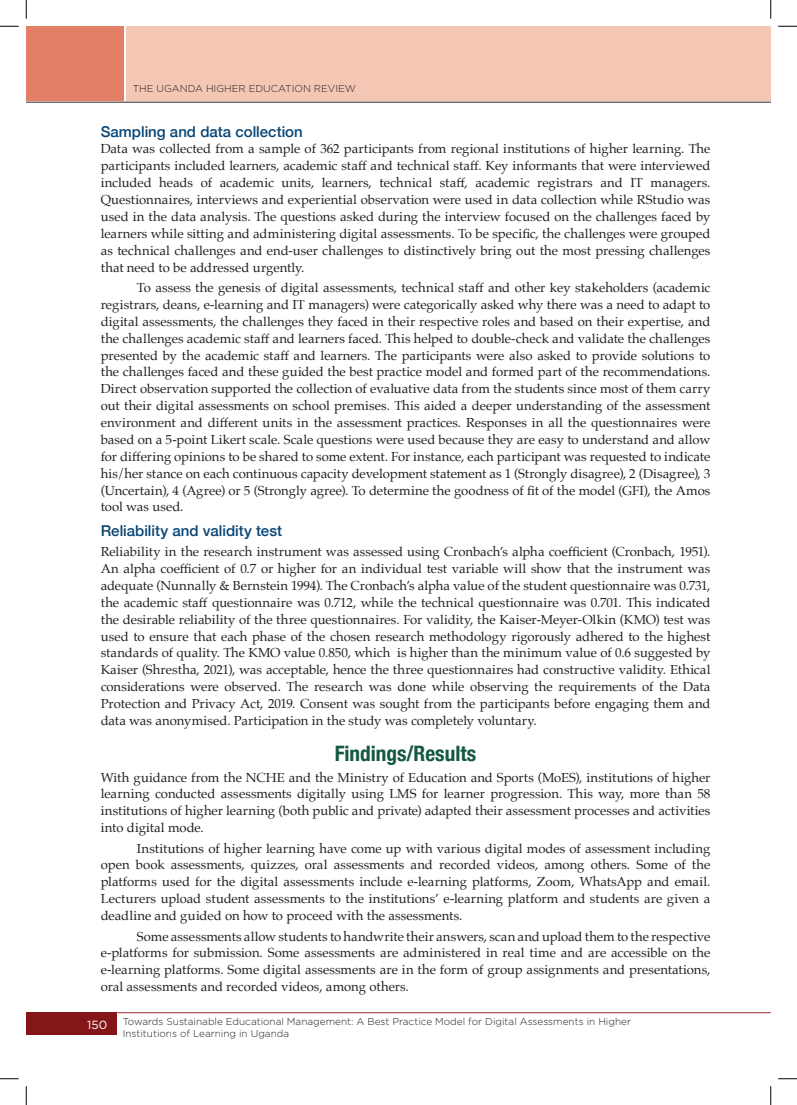
<style>
.page{position:relative;width:797px;height:1105px;background:#fff}
.page>*{position:absolute;margin:0;border:0;box-sizing:border-box;transform-origin:0 0}
.Intro_Head{font:700 condensed 21.25px "Helvetica Neue";color:#145940}
.Left_Head{font:500 15px "Helvetica Neue";color:#084575}
.Bodytext{font:13.12px/16.9px "Palatino";color:#231f20;text-align:justify}
.Bodytext_2_parag{font:13.12px/16.9px "Palatino";color:#231f20;text-align:justify}
.t1{font:11.88px "Gotham";color:#fff}
.t2{font:300 10px/12px "Gotham";color:#231f20}
</style>
<div class="page">
<div style="left:26px;top:1013px;width:91px;height:22px;background:#851618"></div>
<hr style="left:117px;top:1012px;width:653px;height:1px;background:#9b2d32">
<div style="left:126px;top:26px;width:644px;height:75px;background:#f4c7b5"></div>
<div style="left:26px;top:26px;width:97px;height:75px;background:#e37f66"></div>
<hr style="left:26px;top:102px;width:744px;height:1px;background:#231f20">
<svg style="left:0;top:25px;width:19px;height:2px"></svg>
<svg style="left:778px;top:25px;width:19px;height:2px"></svg>
<svg style="left:0;top:1078px;width:19px;height:1px"></svg>
<svg style="left:778px;top:1078px;width:19px;height:1px"></svg>
<svg style="left:25px;top:0;width:2px;height:19px"></svg>
<svg style="left:25px;top:1086px;width:2px;height:19px"></svg>
<svg style="left:770px;top:0;width:1px;height:19px"></svg>
<svg style="left:770px;top:1086px;width:1px;height:19px"></svg>
<p class="t2" style="left:133px;top:82px;width:225px">THE UGANDA HIGHER EDUCATION REVIEW</p>
<p class="Left_Head" style="left:101px;top:119px;width:204px">Sampling and data collection</p>
<p class="Bodytext" style="left:101px;top:140px;width:611px">Data was collected from a sample of 362 participants from regional institutions of higher learning. The participants included learners, academic staff and technical staff. Key informants that were interviewed included heads of academic units, learners, technical staff, academic registrars and IT managers.<br>Questionnaires, interviews and experiential observation were used in data collection while RStudio was used in the data analysis. The questions asked during the interview focused on the challenges faced by learners while sitting and administering digital assessments. To be specific, the challenges were grouped as technical challenges and end-user challenges to distinctively bring out the most pressing challenges that need to be addressed urgently.</p>
<p class="Bodytext_2_parag" style="left:101px;top:279px;width:611px;text-indent:36px">To assess the genesis of digital assessments, technical staff and other key stakeholders (academic registrars, deans, e-learning and IT managers) were categorically asked why there was a need to adapt to digital assessments, the challenges they faced in their respective roles and based on their expertise, and the challenges academic staff and learners faced. This helped to double-check and validate the challenges presented by the academic staff and learners. The participants were also asked to provide solutions to the challenges faced and these guided the best practice model and formed part of the recommendations.<br>Direct observation supported the collection of evaluative data from the students since most of them carry out their digital assessments on school premises. This aided a deeper understanding of the assessment environment and different units in the assessment practices. Responses in all the questionnaires were based on a 5-point Likert scale. Scale questions were used because they are easy to understand and allow for differing opinions to be shared to some extent. For instance, each participant was requested to indicate his/her stance on each continuous capacity development statement as 1 (Strongly disagree), 2 (Disagree), 3 (Uncertain), 4 (Agree) or 5 (Strongly agree). To determine the goodness of fit of the model (GFI), the Amos tool was used.</p>
<p class="Left_Head" style="left:101px;top:518px;width:183px">Reliability and validity test</p>
<p class="Bodytext" style="left:101px;top:543px;width:611px">Reliability in the research instrument was assessed using Cronbach’s alpha coefficient (Cronbach, 1951).<br>An alpha coefficient of 0.7 or higher for an individual test variable will show that the instrument was adequate (Nunnally &amp; Bernstein 1994). The Cronbach’s alpha value of the student questionnaire was 0.731, the academic staff questionnaire was 0.712, while the technical questionnaire was 0.701. This indicated the desirable reliability of the three questionnaires. For validity, the Kaiser-Meyer-Olkin (KMO) test was used to ensure that each phase of the chosen research methodology rigorously adhered to the highest standards of quality. The KMO value 0.850, which is higher than the minimum value of 0.6 suggested by Kaiser (Shrestha, 2021), was acceptable, hence the three questionnaires had constructive validity. Ethical considerations were observed. The research was done while observing the requirements of the Data Protection and Privacy Act, 2019. Consent was sought from the participants before engaging them and data was anonymised. Participation in the study was completely voluntary.</p>
<p class="Intro_Head" style="left:335px;top:736px;width:143px">Findings/Results</p>
<p class="Bodytext" style="left:101px;top:768px;width:611px">With guidance from the NCHE and the Ministry of Education and Sports (MoES), institutions of higher learning conducted assessments digitally using LMS for learner progression. This way, more than 58 institutions of higher learning (both public and private) adapted their assessment processes and activities into digital mode.</p>
<p class="Bodytext_2_parag" style="left:101px;top:840px;width:611px;text-indent:36px">Institutions of higher learning have come up with various digital modes of assessment including open book assessments, quizzes, oral assessments and recorded videos, among others. Some of the platforms used for the digital assessments include e-learning platforms, Zoom, WhatsApp and email.<br>Lecturers upload student assessments to the institutions’ e-learning platform and students are given a deadline and guided on how to proceed with the assessments.</p>
<p class="Bodytext_2_parag" style="left:101px;top:927px;width:611px;text-indent:36px">Some assessments allow students to handwrite their answers, scan and upload them to the respective e-platforms for submission. Some assessments are administered in real time and are accessible on the e-learning platforms. Some digital assessments are in the form of group assignments and presentations, oral assessments and recorded videos, among others.</p>
<p class="t1" style="left:87px;top:1017px;width:22px">150</p>
<p class="t2" style="left:123px;top:1015px;width:510px">Towards Sustainable Educational Management: A Best Practice Model for Digital Assessments in Higher<br>Institutions of Learning in Uganda</p>
</div>
